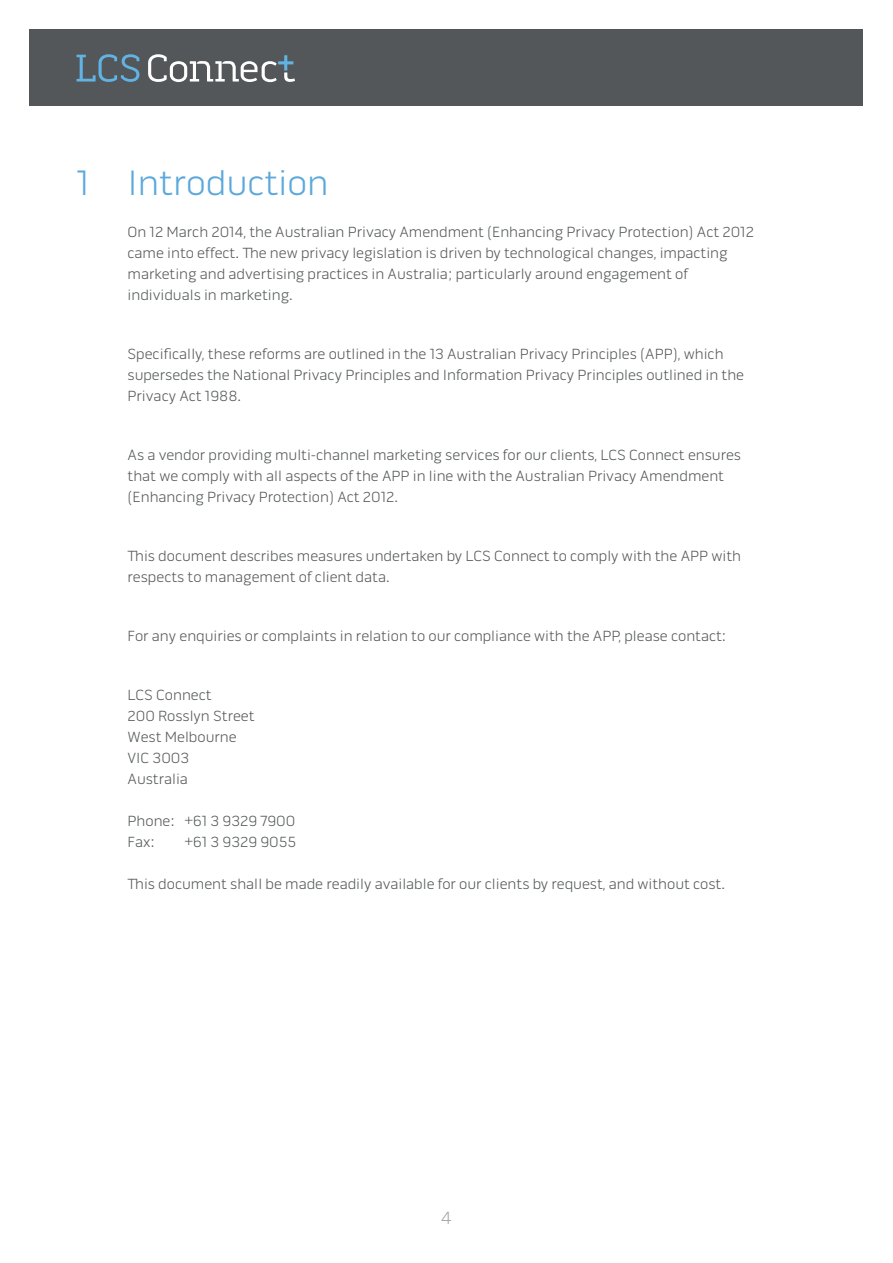
<style>
.page{position:relative;width:893px;height:1263px;background:#fff}
.page>*{position:absolute;margin:0;border:0;box-sizing:border-box;transform-origin:0 0}
.t1{font:300 36px "Pill Gothic 600 mg";color:#5ba8dc}
.t2{font:300 18px "Pill Gothic 600 mg";color:#aaa8a9}
.t3{font:300 15px/21px "Pill Gothic 600 mg";color:#545759}
</style>
<div class="page">
<div style="left:30px;top:29px;width:833px;height:77px;background:#545759"></div>
<svg style="left:77px;top:54px;width:62px;height:28px"></svg>
<svg style="left:148px;top:54px;width:147px;height:28px"></svg>
<p class="t1" style="left:77px;top:162px;width:254px">1 Introduction</p>
<p class="t3" style="left:128px;top:222px;width:628px">On 12 March 2014, the Australian Privacy Amendment (Enhancing Privacy Protection) Act 2012 came into effect. The new privacy legislation is driven by technological changes, impacting marketing and advertising practices in Australia; particularly around engagement of individuals in marketing.</p>
<p class="t3" style="left:128px;top:344px;width:618px">Specifically, these reforms are outlined in the 13 Australian Privacy Principles (APP), which supersedes the National Privacy Principles and Information Privacy Principles outlined in the<br>Privacy Act 1988.</p>
<p class="t3" style="left:128px;top:445px;width:615px">As a vendor providing multi-channel marketing services for our clients, LCS Connect ensures that we comply with all aspects of the APP in line with the Australian Privacy Amendment (Enhancing Privacy Protection) Act 2012.</p>
<p class="t3" style="left:128px;top:546px;width:615px">This document describes measures undertaken by LCS Connect to comply with the APP with respects to management of client data.</p>
<p class="t3" style="left:128px;top:626px;width:600px">For any enquiries or complaints in relation to our compliance with the APP, please contact:</p>
<p class="t3" style="left:128px;top:685px;width:86px">LCS Connect</p>
<p class="t3" style="left:128px;top:706px;width:129px">200 Rosslyn Street</p>
<p class="t3" style="left:128px;top:727px;width:111px">West Melbourne</p>
<p class="t3" style="left:128px;top:748px;width:63px">VIC 3003</p>
<p class="t3" style="left:128px;top:769px;width:62px">Australia</p>
<p class="t3" style="left:128px;top:811px;width:169px">Phone: +61 3 9329 7900</p>
<p class="t3" style="left:128px;top:832px;width:29px">Fax:</p>
<p class="t3" style="left:185px;top:832px;width:113px">+61 3 9329 9055</p>
<p class="t3" style="left:128px;top:874px;width:599px">This document shall be made readily available for our clients by request, and without cost.</p>
<p class="t2" style="left:441px;top:1208px;width:12px">4</p>
</div>
